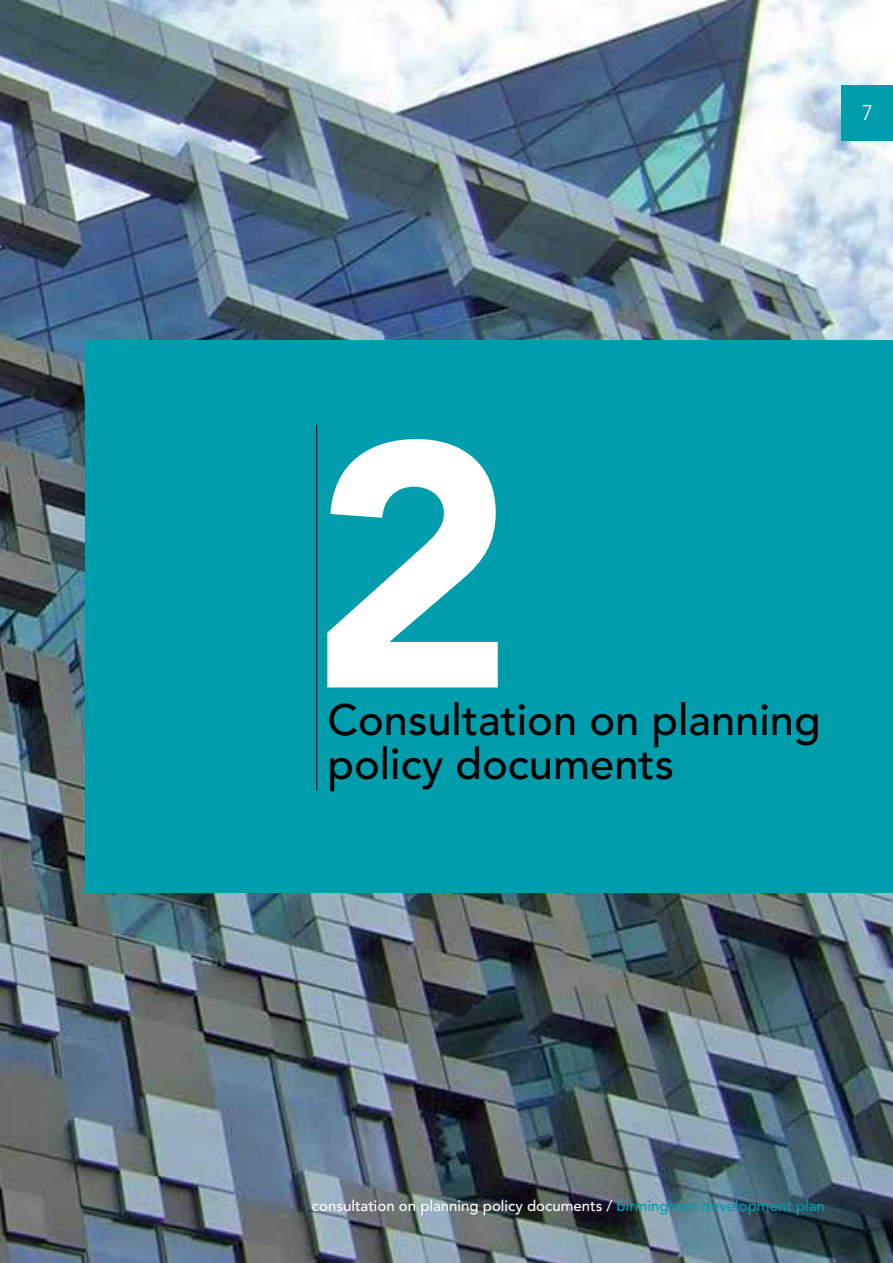
<style>
.page{position:relative;width:893px;height:1263px;background:#fff}
.page>*{position:absolute;margin:0;border:0;box-sizing:border-box;transform-origin:0 0}
.t1{font:900 345px "Avenir";color:#fff}
.t2{font:500 43.5px "Avenir";color:#000}
.t3{font:300 21px "Avenir LT Std";color:#fff}
.t4{font:500 15px "Avenir";color:#fff}
.s1{color:#009dad}
</style>
<div class="page">
<img style="left:0;top:0;width:893px;height:1263px">
<div style="left:85px;top:340px;width:808px;height:553px;background:#009dad"></div>
<hr style="left:316px;top:425px;width:1px;height:366px;background:#000">
<div style="left:842px;top:85px;width:51px;height:55px;background:#009dad"></div>
<h3 class="t3" style="left:862px;top:100px;width:12px">7</h3>
<h1 class="t1" style="left:310px;top:359px;width:206px">2</h1>
<h2 class="t2" style="left:327px;top:695px;width:495px">Consultation on planning</h2>
<h2 class="t2" style="left:327px;top:739px;width:348px">policy documents</h2>
<p class="t4" style="left:312px;top:1197px;width:514px">consultation on planning policy documents / <span class="s1">birmingham development plan</span></p>
</div>
